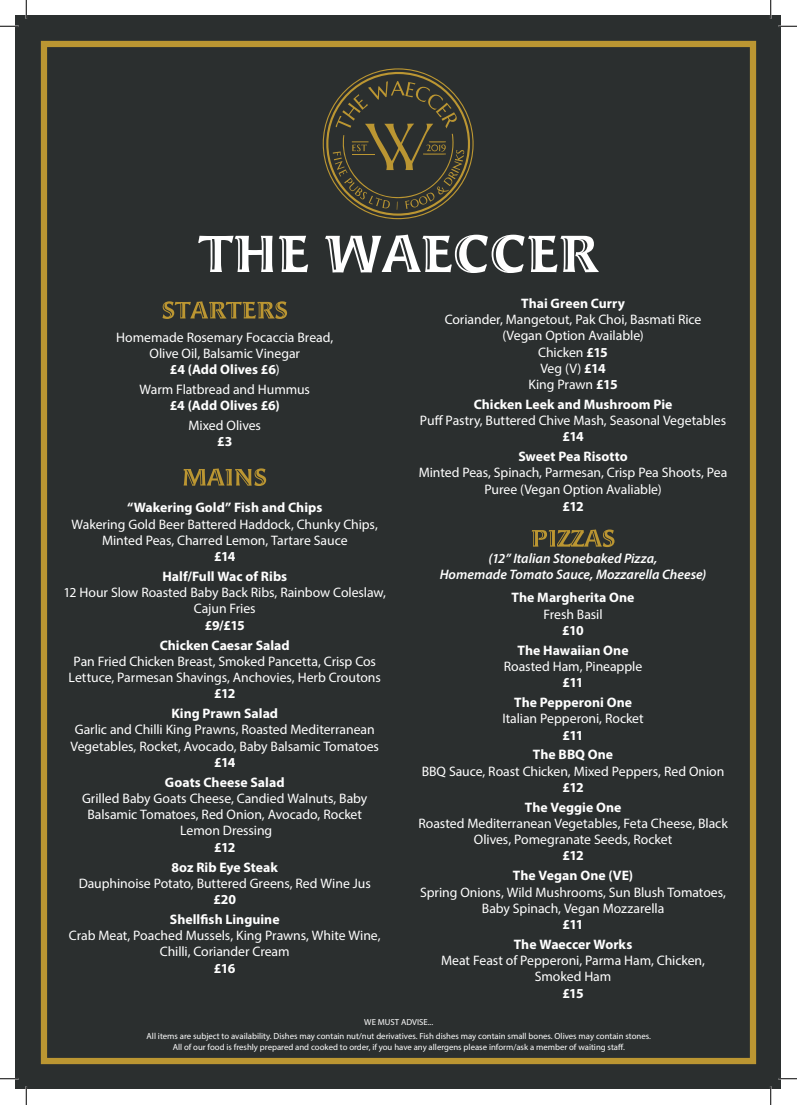
<style>
.page{position:relative;width:797px;height:1105px;background:#fff}
.page>*{position:absolute;margin:0;border:0;box-sizing:border-box;transform-origin:0 0}
.t1{font:13.75px/16.2px "Myriad Pro";letter-spacing:-.005em;color:#fff;text-align:center}
.t2{font:700 13.75px/19.8px "Myriad Pro";color:#fff;text-align:center}
.t3{font:italic 600 13.75px/16.2px "Myriad Pro";color:#fff;text-align:center}
.t4{font:8.75px/14px "Myriad Pro";color:#fff;text-align:center}
.s1{font-weight:700}
</style>
<div class="page">
<div style="left:16px;top:16px;width:765px;height:1073px;background:#2b2f2f"></div>
<svg style="left:323px;top:68px;width:151px;height:152px"></svg>
<div style="left:41px;top:41px;width:715px;height:1023px;border:6px solid #bb9632"></div>
<svg style="left:198px;top:235px;width:400px;height:38px"></svg>
<svg style="left:162px;top:301px;width:125px;height:18px"></svg>
<svg style="left:183px;top:468px;width:83px;height:18px"></svg>
<svg style="left:531px;top:529px;width:83px;height:18px"></svg>
<svg style="left:0;top:25px;width:19px;height:2px"></svg>
<svg style="left:778px;top:25px;width:19px;height:2px"></svg>
<svg style="left:0;top:1078px;width:19px;height:1px"></svg>
<svg style="left:778px;top:1078px;width:19px;height:1px"></svg>
<svg style="left:25px;top:0;width:2px;height:19px"></svg>
<svg style="left:25px;top:1086px;width:2px;height:19px"></svg>
<svg style="left:770px;top:0;width:1px;height:19px"></svg>
<svg style="left:770px;top:1086px;width:1px;height:19px"></svg>
<p class="t2" style="left:521px;top:293px;width:105px">Thai Green Curry</p>
<p class="t1" style="left:444px;top:311px;width:258px">Coriander, Mangetout, Pak Choi, Basmati Rice (Vegan Option Available)<br>Chicken <span class="s1">£15<br></span>Veg (V) <span class="s1">£14<br></span>King Prawn <span class="s1">£15</span></p>
<p class="t2" style="left:473px;top:394px;width:200px">Chicken Leek and Mushroom Pie</p>
<p class="t1" style="left:420px;top:412px;width:308px">Puff Pastry, Buttered Chive Mash, Seasonal Vegetables</p>
<p class="t2" style="left:518px;top:426px;width:111px">£14<br>Sweet Pea Risotto</p>
<p class="t1" style="left:419px;top:464px;width:310px">Minted Peas, Spinach, Parmesan, Crisp Pea Shoots, Pea<br>Puree (Vegan Option Avaliable)</p>
<p class="t2" style="left:562px;top:496px;width:23px">£12</p>
<p class="t1" style="left:116px;top:329px;width:218px">Homemade Rosemary Focaccia Bread,<br>Olive Oil, Balsamic Vinegar<br><span class="s1">£4 (Add Olives £6</span>)</p>
<p class="t1" style="left:139px;top:381px;width:172px">Warm Flatbread and Hummus</p>
<p class="t2" style="left:170px;top:395px;width:112px">£4 (Add Olives £6)</p>
<p class="t1" style="left:188px;top:417px;width:74px">Mixed Olives</p>
<p class="t2" style="left:217px;top:431px;width:17px">£3</p>
<p class="t2" style="left:127px;top:497px;width:197px">“Wakering Gold” Fish and Chips</p>
<p class="t1" style="left:72px;top:516px;width:308px">Wakering Gold Beer Battered Haddock, Chunky Chips,<br>Minted Peas, Charred Lemon, Tartare Sauce</p>
<p class="t2" style="left:162px;top:546px;width:126px">£14<br>Half/Full Wac of Ribs</p>
<p class="t1" style="left:64px;top:584px;width:324px">12 Hour Slow Roasted Baby Back Ribs, Rainbow Coleslaw,<br>Cajun Fries</p>
<p class="t2" style="left:160px;top:615px;width:131px">£9/£15<br>Chicken Caesar Salad</p>
<p class="t1" style="left:69px;top:653px;width:314px">Pan Fried Chicken Breast, Smoked Pancetta, Crisp Cos<br>Lettuce, Parmesan Shavings, Anchovies, Herb Croutons</p>
<p class="t2" style="left:171px;top:683px;width:108px">£12<br>King Prawn Salad</p>
<p class="t1" style="left:71px;top:721px;width:310px">Garlic and Chilli King Prawns, Roasted Mediterranean<br>Vegetables, Rocket, Avocado, Baby Balsamic Tomatoes</p>
<p class="t2" style="left:165px;top:752px;width:121px">£14<br>Goats Cheese Salad</p>
<p class="t1" style="left:82px;top:790px;width:287px">Grilled Baby Goats Cheese, Candied Walnuts, Baby<br>Balsamic Tomatoes, Red Onion, Avocado, Rocket<br>Lemon Dressing</p>
<p class="t2" style="left:171px;top:837px;width:108px">£12<br>8oz Rib Eye Steak</p>
<p class="t1" style="left:79px;top:875px;width:294px">Dauphinoise Potato, Buttered Greens, Red Wine Jus</p>
<p class="t2" style="left:170px;top:889px;width:111px">£20<br>Shellfish Linguine</p>
<p class="t1" style="left:69px;top:927px;width:313px">Crab Meat, Poached Mussels, King Prawns, White Wine,<br>Chilli, Coriander Cream</p>
<p class="t2" style="left:214px;top:958px;width:23px">£16</p>
<p class="t3" style="left:440px;top:550px;width:268px">(12” Italian Stonebaked Pizza,<br>Homemade Tomato Sauce, Mozzarella Cheese)</p>
<p class="t2" style="left:511px;top:587px;width:124px">The Margherita One</p>
<p class="t1" style="left:543px;top:606px;width:61px">Fresh Basil</p>
<p class="t2" style="left:517px;top:620px;width:112px">£10<br>The Hawaiian One</p>
<p class="t1" style="left:504px;top:658px;width:140px">Roasted Ham, Pineapple</p>
<p class="t2" style="left:514px;top:672px;width:119px">£11<br>The Pepperoni One</p>
<p class="t1" style="left:502px;top:710px;width:143px">Italian Pepperoni, Rocket</p>
<p class="t2" style="left:533px;top:725px;width:82px">£11<br>The BBQ One</p>
<p class="t1" style="left:422px;top:763px;width:304px">BBQ Sauce, Roast Chicken, Mixed Peppers, Red Onion</p>
<p class="t2" style="left:525px;top:777px;width:98px">£12<br>The Veggie One</p>
<p class="t1" style="left:418px;top:815px;width:311px">Roasted Mediterranean Vegetables, Feta Cheese, Black<br>Olives, Pomegranate Seeds, Rocket</p>
<p class="t2" style="left:513px;top:845px;width:122px">£12<br>The Vegan One (VE)</p>
<p class="t1" style="left:420px;top:883px;width:307px">Spring Onions, Wild Mushrooms, Sun Blush Tomatoes,<br>Baby Spinach, Vegan Mozzarella</p>
<p class="t2" style="left:514px;top:914px;width:120px">£11<br>The Waeccer Works</p>
<p class="t1" style="left:441px;top:952px;width:265px">Meat Feast of Pepperoni, Parma Ham, Chicken,<br>Smoked Ham</p>
<p class="t2" style="left:562px;top:983px;width:23px">£15</p>
<p class="t4" style="left:147px;top:1015px;width:506px">WE MUST ADVISE...<br>All items are subject to availability. Dishes may contain nut/nut derivatives. Fish dishes may contain small bones. Olives may contain stones.</p>
<p class="t4" style="left:173px;top:1040px;width:453px">All of our food is freshly prepared and cooked to order, if you have any allergens please inform/ask a member of waiting staff.</p>
</div>
